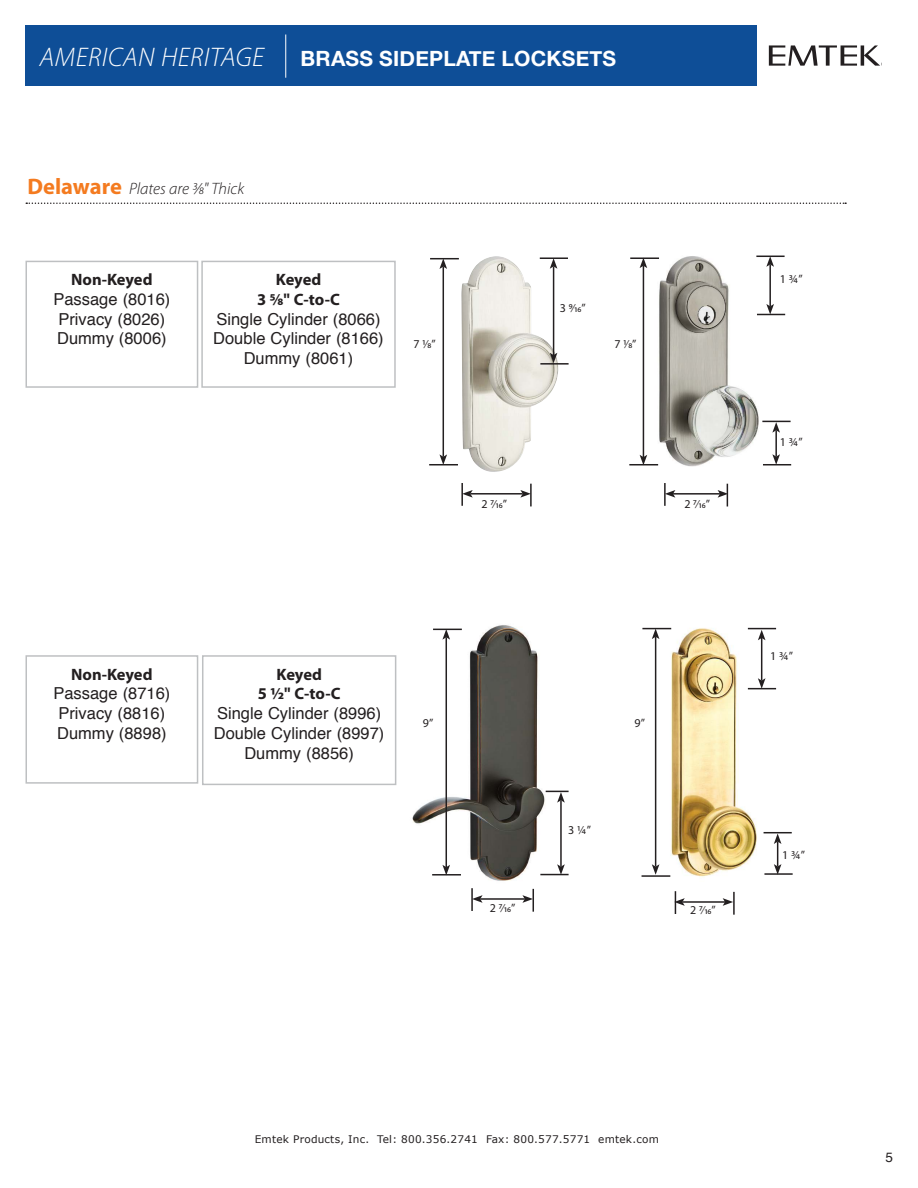
<style>
.page{position:relative;width:918px;height:1188px;background:#fff}
.page>*{position:absolute;margin:0;border:0;box-sizing:border-box;transform-origin:0 0}
.t1{font:italic 300 27px "Myriad Pro";letter-spacing:.02em;color:#fff}
.t2{font:700 21px "Helvetica Neue";letter-spacing:.01em;color:#fff}
.t3{font:16.5px/19.8px "Helvetica";color:#231f20;text-align:center}
.t4{font:700 16.5px/19.8px "Myriad Pro";letter-spacing:-.005em;color:#231f20;text-align:center}
.t5{font:italic 300 16.5px "Myriad Pro";color:#231f20}
.t6{font:13.5px "Helvetica";color:#231f20}
.t7{font:12px "Myriad Pro";color:#231f20}
.t8{font:10.5px "Verdana";letter-spacing:.02em;color:#231f20}
.s1{font-weight:700;font-style:normal;font-size:22.5px;color:#f47b20}
</style>
<div class="page">
<div style="left:26px;top:25px;width:731px;height:61px;background:#0e4e97"></div>
<svg style="left:26px;top:202px;width:820px;height:2px"></svg>
<svg style="left:769px;top:45px;width:113px;height:21px"></svg>
<hr style="left:285px;top:35px;width:1px;height:43px;background:#fff">
<div style="left:202px;top:655px;width:194px;height:130px;border:1px solid #bec0c2"></div>
<img style="left:653px;top:627px;width:124px;height:250px">
<img style="left:412px;top:625px;width:151px;height:264px">
<img style="left:644px;top:255px;width:129px;height:212px">
<img style="left:461px;top:256px;width:98px;height:216px">
<hr style="left:443px;top:267px;width:1px;height:190px;background:#231f20">
<svg style="left:430px;top:258px;width:29px;height:11px"></svg>
<svg style="left:429px;top:454px;width:29px;height:11px"></svg>
<hr style="left:461px;top:483px;width:2px;height:23px;background:#231f20">
<hr style="left:530px;top:484px;width:2px;height:22px;background:#231f20">
<hr style="left:470px;top:493px;width:53px;height:2px;background:#231f20">
<svg style="left:463px;top:490px;width:10px;height:8px"></svg>
<svg style="left:520px;top:490px;width:11px;height:8px"></svg>
<hr style="left:540px;top:257px;width:28px;height:2px;background:#231f20">
<hr style="left:540px;top:363px;width:29px;height:2px;background:#231f20">
<hr style="left:553px;top:266px;width:1px;height:89px;background:#231f20">
<svg style="left:550px;top:259px;width:7px;height:10px"></svg>
<svg style="left:550px;top:353px;width:7px;height:10px"></svg>
<hr style="left:630px;top:257px;width:29px;height:2px;background:#231f20">
<hr style="left:643px;top:266px;width:1px;height:191px;background:#231f20">
<svg style="left:640px;top:259px;width:7px;height:9px"></svg>
<svg style="left:629px;top:455px;width:29px;height:10px"></svg>
<hr style="left:664px;top:483px;width:2px;height:23px;background:#231f20">
<hr style="left:673px;top:493px;width:47px;height:2px;background:#231f20">
<svg style="left:665px;top:490px;width:10px;height:8px"></svg>
<svg style="left:718px;top:484px;width:10px;height:23px"></svg>
<hr style="left:769px;top:264px;width:2px;height:42px;background:#231f20">
<svg style="left:756px;top:256px;width:29px;height:11px"></svg>
<svg style="left:757px;top:304px;width:28px;height:11px"></svg>
<hr style="left:775px;top:430px;width:2px;height:27px;background:#231f20">
<svg style="left:762px;top:421px;width:29px;height:12px"></svg>
<svg style="left:763px;top:454px;width:28px;height:11px"></svg>
<hr style="left:432px;top:874px;width:29px;height:2px;background:#231f20">
<hr style="left:446px;top:637px;width:1px;height:230px;background:#231f20">
<svg style="left:433px;top:629px;width:29px;height:11px"></svg>
<svg style="left:442px;top:865px;width:8px;height:9px"></svg>
<hr style="left:471px;top:888px;width:2px;height:23px;background:#231f20">
<hr style="left:480px;top:898px;width:45px;height:2px;background:#231f20">
<svg style="left:472px;top:895px;width:11px;height:8px"></svg>
<svg style="left:522px;top:889px;width:12px;height:23px"></svg>
<hr style="left:560px;top:800px;width:2px;height:67px;background:#231f20">
<svg style="left:546px;top:791px;width:23px;height:12px"></svg>
<svg style="left:540px;top:864px;width:29px;height:11px"></svg>
<hr style="left:642px;top:875px;width:28px;height:2px;background:#231f20">
<hr style="left:655px;top:637px;width:1px;height:230px;background:#231f20">
<svg style="left:642px;top:628px;width:29px;height:11px"></svg>
<svg style="left:652px;top:864px;width:7px;height:11px"></svg>
<hr style="left:733px;top:892px;width:2px;height:23px;background:#231f20">
<hr style="left:682px;top:901px;width:43px;height:2px;background:#231f20">
<svg style="left:674px;top:891px;width:11px;height:23px"></svg>
<svg style="left:723px;top:898px;width:10px;height:8px"></svg>
<hr style="left:761px;top:638px;width:1px;height:43px;background:#231f20">
<svg style="left:748px;top:628px;width:28px;height:12px"></svg>
<svg style="left:748px;top:678px;width:28px;height:11px"></svg>
<hr style="left:764px;top:873px;width:29px;height:2px;background:#231f20">
<svg style="left:764px;top:832px;width:28px;height:43px"></svg>
<div style="left:25px;top:261px;width:173px;height:127px;border:1px solid #bec0c2"></div>
<div style="left:201px;top:261px;width:195px;height:127px;border:1px solid #bec0c2"></div>
<div style="left:25px;top:655px;width:173px;height:129px;border:1px solid #bec0c2"></div>
<h1 class="t1" style="left:40px;top:47px;width:226px">AMERICAN HERITAGE</h1>
<p class="t2" style="left:301px;top:47px;width:317px">BRASS SIDEPLATE LOCKSETS</p>
<p class="t5" style="left:28px;top:183px;width:218px"><span class="s1">Delaware</span> Plates are 3/8" Thick</p>
<p class="t4" style="left:71px;top:271px;width:83px">Non-Keyed</p>
<p class="t3" style="left:53px;top:291px;width:118px;text-align:left">Passage (8016)<br>Privacy (8026)<br>Dummy (8006)</p>
<p class="t4" style="left:257px;top:271px;width:85px">Keyed<br>3 5/8" C-to-C</p>
<p class="t3" style="left:213px;top:311px;width:172px">Single Cylinder (8066)<br>Double Cylinder (8166)<br>Dummy (8061)</p>
<p class="t7" style="left:560px;top:304px;width:28px">3 9⁄16”</p>
<p class="t7" style="left:414px;top:339px;width:24px">7 1⁄8”</p>
<p class="t7" style="left:614px;top:339px;width:24px">7 1⁄8”</p>
<p class="t7" style="left:481px;top:499px;width:27px">2 7⁄16”</p>
<p class="t7" style="left:684px;top:499px;width:27px">2 7⁄16”</p>
<p class="t7" style="left:780px;top:274px;width:24px">1 3⁄4”</p>
<p class="t7" style="left:780px;top:437px;width:24px">1 3⁄4”</p>
<p class="t4" style="left:71px;top:666px;width:83px">Non-Keyed</p>
<p class="t3" style="left:53px;top:685px;width:118px;text-align:left">Passage (8716)<br>Privacy (8816)<br>Dummy (8898)</p>
<p class="t4" style="left:258px;top:666px;width:84px">Keyed<br>5 1/2" C-to-C</p>
<p class="t3" style="left:214px;top:705px;width:172px">Single Cylinder (8996)<br>Double Cylinder (8997)<br>Dummy (8856)</p>
<p class="t7" style="left:423px;top:719px;width:12px">9”</p>
<p class="t7" style="left:635px;top:719px;width:12px">9”</p>
<p class="t7" style="left:490px;top:903px;width:27px">2 7⁄16”</p>
<p class="t7" style="left:568px;top:825px;width:24px">3 1⁄4”</p>
<p class="t7" style="left:690px;top:906px;width:27px">2 7⁄16”</p>
<p class="t7" style="left:770px;top:652px;width:24px">1 3⁄4”</p>
<p class="t7" style="left:782px;top:850px;width:24px">1 3⁄4”</p>
<p class="t8" style="left:255px;top:1135px;width:406px">Emtek Products, Inc. Tel: 800.356.2741 Fax: 800.577.5771 emtek.com</p>
<p class="t6" style="left:885px;top:1153px;width:9px">5</p>
</div>
